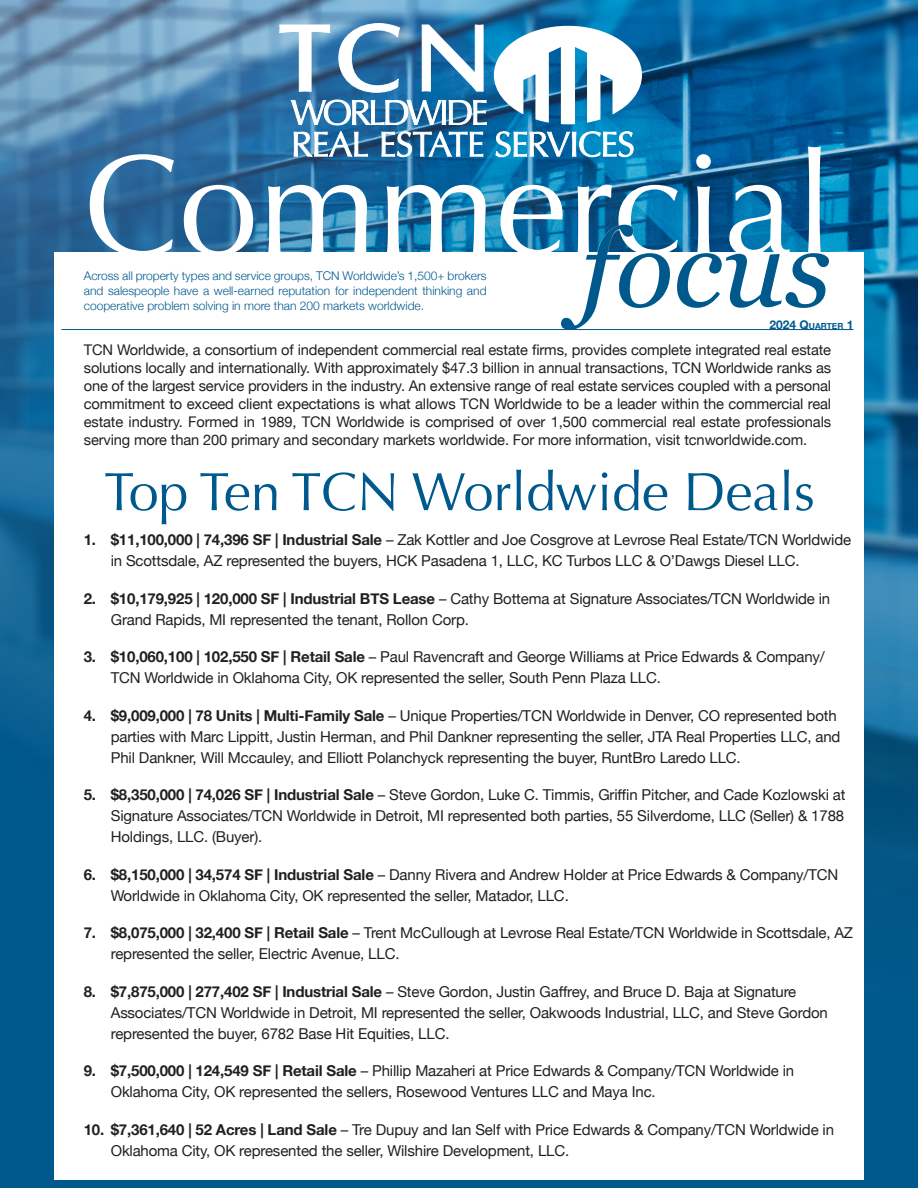
<style>
.page{position:relative;width:918px;height:1188px;background:#00598c}
.page>*{position:absolute;margin:0;border:0;box-sizing:border-box;transform-origin:0 0}
.commercial{font:142.5px "Optima";color:#fff}
.focus{font:italic 108px "Georgia";color:#00598c}
.Top_10_Header{font:54px "Optima";letter-spacing:-.005em;color:#00598c}
.t1{font:15px/21px "Helvetica Neue";letter-spacing:-.01em;color:#231f20}
.blurb{font:14.7px/18px "Helvetica Neue";letter-spacing:-.01em;color:#231f20;text-align:justify}
.blurb-2{font:300 12px/15px "Helvetica Neue";color:#00598c;text-align:justify}
.volume{font:700 12px "Helvetica Neue";color:#00598c}
.s1{font-size:8.4px}
.s2{font-weight:700}
</style>
<div class="page">
<img style="left:0;top:0;width:918px;height:707px">
<svg style="left:279px;top:24px;width:51px;height:68px;background:#84aac8"></svg>
<svg style="left:338px;top:23px;width:62px;height:70px;background:#7099bc"></svg>
<svg style="left:422px;top:24px;width:62px;height:68px;background:#7caac9"></svg>
<svg style="left:494px;top:26px;width:148px;height:98px;background:#9cc4db"></svg>
<svg style="left:290px;top:99px;width:197px;height:58px;background:#6496bb"></svg>
<svg style="left:495px;top:131px;width:139px;height:26px;background:#62add2"></svg>
<svg style="left:2px;top:673px;width:916px;height:175px"></svg>
<div style="left:54px;top:252px;width:810px;height:928px;background:#fff"></div>
<div style="left:560px;top:225px;width:270px;height:105px;background:#fff;opacity:.75"></div>
<hr style="left:62px;top:329px;width:792px;height:1px;background:#00598c">
<p class="commercial" style="left:84px;top:123px;width:752px">Commercial</p>
<p class="focus" style="left:580px;top:190px;width:253px">focus</p>
<p class="blurb-2" style="left:84px;top:267px;width:404px">Across all property types and service groups, TCN Worldwide’s 1,500+ brokers and salespeople have a well-earned reputation for independent thinking and cooperative problem solving in more than 200 markets worldwide.</p>
<p class="blurb" style="left:84px;top:341px;width:749px">TCN Worldwide, a consortium of independent commercial real estate firms, provides complete integrated real estate solutions locally and internationally. With approximately $47.3 billion in annual transactions, TCN Worldwide ranks as one of the largest service providers in the industry. An extensive range of real estate services coupled with a personal commitment to exceed client expectations is what allows TCN Worldwide to be a leader within the commercial real estate industry. Formed in 1989, TCN Worldwide is comprised of over 1,500 commercial real estate professionals serving more than 200 primary and secondary markets worldwide. For more information, visit tcnworldwide.com.</p>
<p class="volume" style="left:770px;top:316px;width:85px">2024 Q<span class="s1">UARTER</span> 1</p>
<p class="Top_10_Header" style="left:104px;top:460px;width:712px">Top Ten TCN Worldwide Deals</p>
<p class="t1" style="left:111px;top:530px;width:742px;text-indent:-27px"><span class="s2">1. $11,100,000 | 74,396 SF | Industrial Sale</span> – Zak Kottler and Joe Cosgrove at Levrose Real Estate/TCN Worldwide in Scottsdale, AZ represented the buyers, HCK Pasadena 1, LLC, KC Turbos LLC &amp; O’Dawgs Diesel LLC.</p>
<p class="t1" style="left:111px;top:589px;width:721px;text-indent:-27px"><span class="s2">2. $10,179,925 | 120,000 SF | Industrial BTS Lease</span> – Cathy Bottema at Signature Associates/TCN Worldwide in<br>Grand Rapids, MI represented the tenant, Rollon Corp.</p>
<p class="t1" style="left:111px;top:647px;width:716px;text-indent:-27px"><span class="s2">3. $10,060,100 | 102,550 SF | Retail Sale</span> – Paul Ravencraft and George Williams at Price Edwards &amp; Company/<br>TCN Worldwide in Oklahoma City, OK represented the seller, South Penn Plaza LLC.</p>
<p class="t1" style="left:111px;top:706px;width:731px;text-indent:-27px"><span class="s2">4. $9,009,000 | 78 Units | Multi-Family Sale</span> – Unique Properties/TCN Worldwide in Denver, CO represented both parties with Marc Lippitt, Justin Herman, and Phil Dankner representing the seller, JTA Real Properties LLC, and<br>Phil Dankner, Will Mccauley, and Elliott Polanchyck representing the buyer, RuntBro Laredo LLC.</p>
<p class="t1" style="left:111px;top:785px;width:736px;text-align:justify;text-indent:-27px"><span class="s2">5. $8,350,000 | 74,026 SF | Industrial Sale</span> – Steve Gordon, Luke C. Timmis, Griffin Pitcher, and Cade Kozlowski at Signature Associates/TCN Worldwide in Detroit, MI represented both parties, 55 Silverdome, LLC (Seller) &amp; 1788<br>Holdings, LLC. (Buyer).</p>
<p class="t1" style="left:111px;top:865px;width:729px;text-indent:-27px"><span class="s2">6. $8,150,000 | 34,574 SF | Industrial Sale</span> – Danny Rivera and Andrew Holder at Price Edwards &amp; Company/TCN<br>Worldwide in Oklahoma City, OK represented the seller, Matador, LLC.</p>
<p class="t1" style="left:111px;top:923px;width:744px;text-indent:-27px"><span class="s2">7. $8,075,000 | 32,400 SF | Retail Sale</span> – Trent McCullough at Levrose Real Estate/TCN Worldwide in Scottsdale, AZ represented the seller, Electric Avenue, LLC.</p>
<p class="t1" style="left:111px;top:982px;width:719px;text-indent:-27px"><span class="s2">8. $7,875,000 | 277,402 SF | Industrial Sale</span> – Steve Gordon, Justin Gaffrey, and Bruce D. Baja at Signature<br>Associates/TCN Worldwide in Detroit, MI represented the seller, Oakwoods Industrial, LLC, and Steve Gordon represented the buyer, 6782 Base Hit Equities, LLC.</p>
<p class="t1" style="left:111px;top:1061px;width:685px;text-indent:-27px"><span class="s2">9. $7,500,000 | 124,549 SF | Retail Sale</span> – Phillip Mazaheri at Price Edwards &amp; Company/TCN Worldwide in<br>Oklahoma City, OK represented the sellers, Rosewood Ventures LLC and Maya Inc.</p>
<p class="t1" style="left:111px;top:1120px;width:725px;text-indent:-27px"><span class="s2">10. $7,361,640 | 52 Acres | Land Sale</span> – Tre Dupuy and Ian Self with Price Edwards &amp; Company/TCN Worldwide in<br>Oklahoma City, OK represented the seller, Wilshire Development, LLC.</p>
</div>
